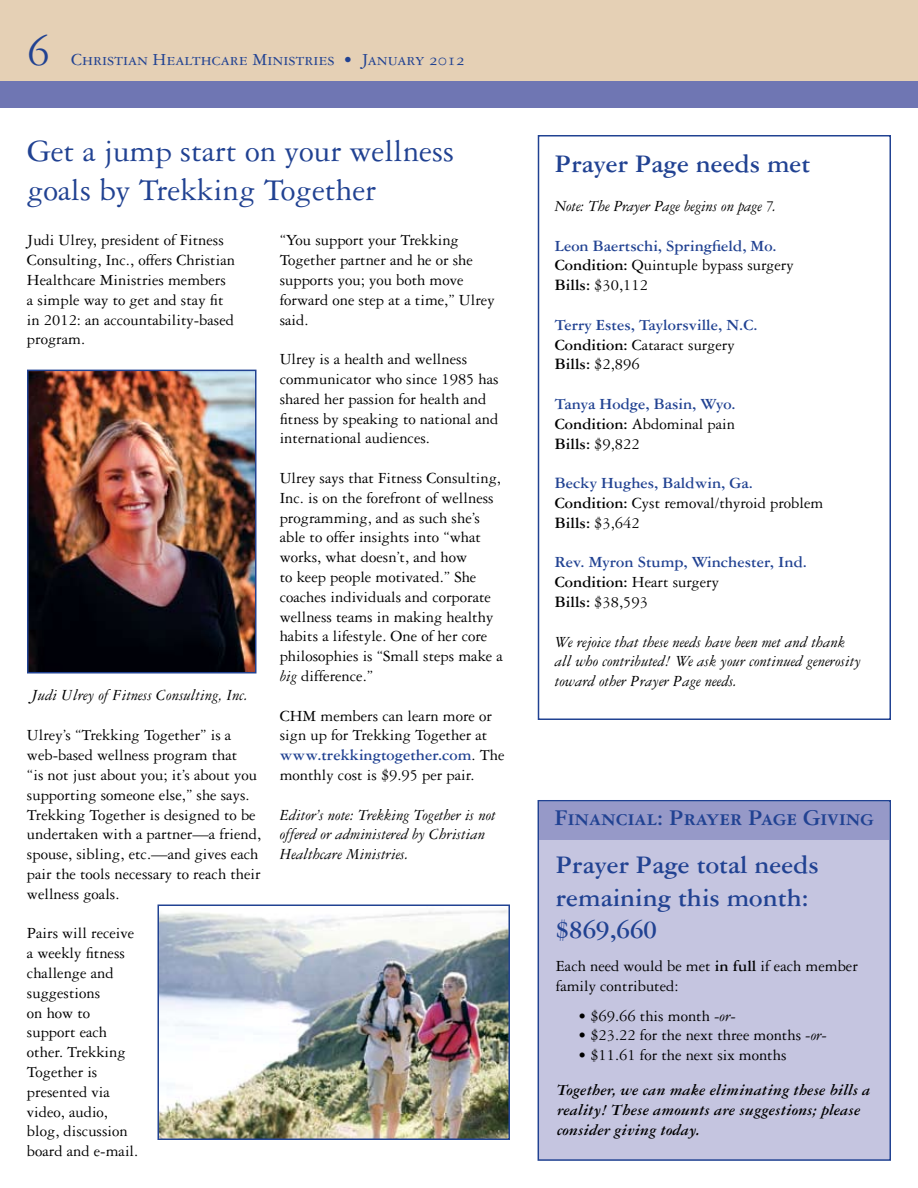
<style>
.page{position:relative;width:918px;height:1188px;background:#fff}
.page>*{position:absolute;margin:0;border:0;box-sizing:border-box;transform-origin:0 0}
.t1{font:45px "Garamond Three SC";color:#214292}
.t2{font:33px/39.6px "Garamond Three";color:#214292}
.t3{font:700 27px/32.4px "Garamond Three";color:#214292}
.t4{font:24px "Garamond Three Bold SC";color:#214292}
.t5{font:18px "Garamond Three SC";color:#214292}
.t6{font:16.5px/19.8px "Garamond Three";color:#000}
.t7{font:700 16.5px/19.8px "Garamond Three";color:#214292}
.t8{font:italic 16.5px/19.8px "Garamond Three";color:#000}
.t9{font:italic 700 16.5px/19.8px "Garamond Three";color:#000}
.t10{font:italic 16.5px "Garamond Three";letter-spacing:-.02em;color:#000}
.s1{font-style:italic}
.s2{font-weight:700;color:#214292}
.s3{color:#000}
.s4{font-weight:400;color:#000}
.s5{font-weight:700}
</style>
<div class="page">
<div style="left:0;top:0;width:918px;height:88px;background:#e5d0b5"></div>
<div style="left:0;top:81px;width:918px;height:27px;background:#6f76b3"></div>
<div style="left:538px;top:800px;width:353px;height:361px;background:#c5c5e0;border:2px solid #214292"></div>
<div style="left:539px;top:802px;width:350px;height:38px;background:#9699c8"></div>
<div style="left:538px;top:135px;width:353px;height:585px;background:#fff;border:2px solid #214292"></div>
<img style="left:30px;top:373px;width:223px;height:298px">
<div style="left:27px;top:370px;width:229px;height:304px;border:2px solid #214292"></div>
<img style="left:161px;top:910px;width:346px;height:227px">
<div style="left:158px;top:904px;width:352px;height:236px;border:2px solid #214292"></div>
<h1 class="t1" style="left:27px;top:27px;width:24px">6</h1>
<p class="t5" style="left:71px;top:50px;width:395px">Christian Healthcare Ministries • January 2012</p>
<h2 class="t2" style="left:27px;top:131px;width:429px">Get a jump start on your wellness goals by Trekking Together</h2>
<p class="t6" style="left:27px;top:230px;width:210px">Judi Ulrey, president of Fitness<br>Consulting, Inc., offers Christian<br>Healthcare Ministries members a simple way to get and stay fit in 2012: an accountability-based program.</p>
<p class="t8" style="left:32px;top:685px;width:218px">Judi Ulrey of Fitness Consulting, Inc.</p>
<p class="t6" style="left:27px;top:725px;width:236px">Ulrey’s “Trekking Together” is a web-based wellness program that<br>“is not just about you; it’s about you supporting someone else,” she says.<br>Trekking Together is designed to be undertaken with a partner—a friend, spouse, sibling, etc.—and gives each pair the tools necessary to reach their wellness goals.</p>
<p class="t6" style="left:27px;top:923px;width:113px">Pairs will receive a weekly fitness challenge and suggestions<br>on how to support each other. Trekking<br>Together is presented via video, audio, blog, discussion board and e-mail.</p>
<p class="t6" style="left:280px;top:230px;width:216px">“You support your Trekking<br>Together partner and he or she supports you; you both move forward one step at a time,” Ulrey said.</p>
<p class="t6" style="left:280px;top:349px;width:221px">Ulrey is a health and wellness communicator who since 1985 has shared her passion for health and fitness by speaking to national and international audiences.</p>
<p class="t6" style="left:280px;top:468px;width:225px">Ulrey says that Fitness Consulting,<br>Inc. is on the forefront of wellness programming, and as such she’s able to offer insights into “what works, what doesn’t, and how<br>to keep people motivated.” She coaches individuals and corporate wellness teams in making healthy habits a lifestyle. One of her core philosophies is “Small steps make a <span class="s1">big</span> difference.”</p>
<p class="t6" style="left:280px;top:706px;width:226px">CHM members can learn more or sign up for Trekking Together at <span class="s2">www.trekkingtogether.com</span>. The monthly cost is $9.95 per pair.</p>
<p class="t8" style="left:280px;top:805px;width:218px">Editor’s note: Trekking Together is not offered or administered by Christian<br>Healthcare Ministries.</p>
<h3 class="t3" style="left:555px;top:148px;width:257px">Prayer Page needs met</h3>
<p class="t10" style="left:555px;top:197px;width:223px">Note: The Prayer Page begins on page 7.</p>
<p class="t7" style="left:555px;top:235px;width:240px">Leon Baertschi, Springfield, Mo.<br><span class="s3">Condition:</span> <span class="s4">Quintuple bypass surgery<br></span><span class="s3">Bills:</span> <span class="s4">$30,112</span></p>
<p class="t7" style="left:555px;top:315px;width:204px">Terry Estes, Taylorsville, N.C.<br><span class="s3">Condition:</span> <span class="s4">Cataract surgery<br></span><span class="s3">Bills:</span> <span class="s4">$2,896</span></p>
<p class="t7" style="left:555px;top:394px;width:182px;text-align:justify">Tanya Hodge, Basin, Wyo.<br><span class="s3">Condition:</span> <span class="s4">Abdominal pain </span><span class="s3">Bills:</span> <span class="s4">$9,822</span></p>
<p class="t6" style="left:555px;top:473px;width:270px"><span class="s2">Becky Hughes, Baldwin, Ga.<br></span><span class="s5">Condition:</span> Cyst removal/thyroid problem<br><span class="s5">Bills:</span> $3,642</p>
<p class="t7" style="left:555px;top:552px;width:254px">Rev. Myron Stump, Winchester, Ind.<br><span class="s3">Condition:</span> <span class="s4">Heart surgery<br></span><span class="s3">Bills:</span> <span class="s4">$38,593</span></p>
<p class="t8" style="left:555px;top:632px;width:307px">We rejoice that these needs have been met and thank all who contributed! We ask your continued generosity toward other Prayer Page needs.</p>
<h3 class="t4" style="left:555px;top:804px;width:321px">Financial: Prayer Page Giving</h3>
<h3 class="t3" style="left:556px;top:849px;width:265px">Prayer Page total needs remaining this month: $869,660</h3>
<p class="t6" style="left:556px;top:956px;width:304px">Each need would be met <span class="s5">in full</span> if each member family contributed:</p>
<p class="t6" style="left:578px;top:1006px;width:159px">• $69.66 this month <span class="s1">-or-</span></p>
<p class="t6" style="left:578px;top:1025px;width:250px">• $23.22 for the next three months <span class="s1">-or-</span></p>
<p class="t6" style="left:578px;top:1045px;width:210px">• $11.61 for the next six months</p>
<p class="t9" style="left:557px;top:1080px;width:315px">Together, we can make eliminating these bills a reality! These amounts are suggestions; please consider giving today.</p>
</div>
